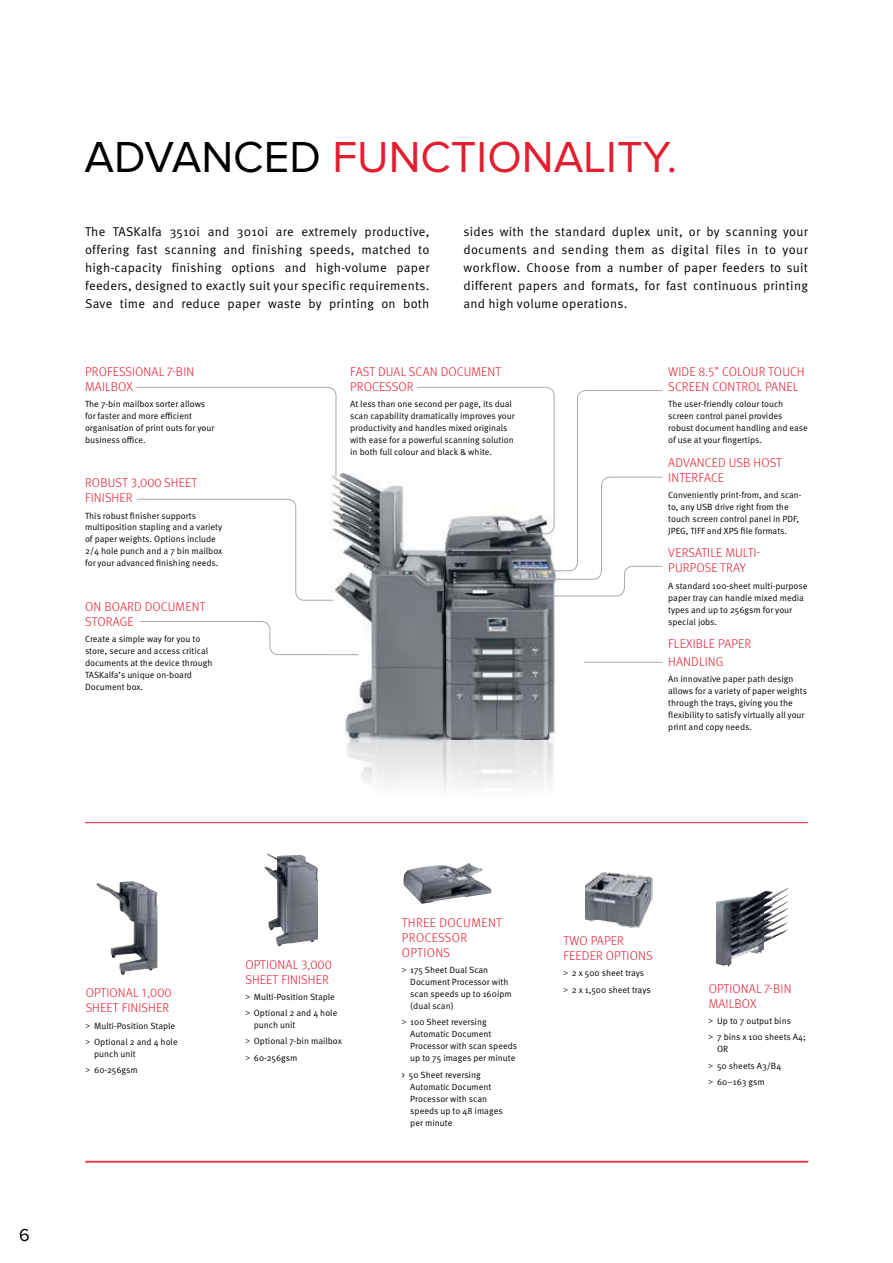
<style>
.page{position:relative;width:893px;height:1263px;background:#fff}
.page>*{position:absolute;margin:0;border:0;box-sizing:border-box;transform-origin:0 0}
.t1{font:45px "Proxima Nova";color:#e31e30}
.t2{font:45px "Proxima Nova";color:#000}
.t3{font:18px "Proxima Nova";color:#000}
.t4{font:12.75px/18px "Meta Pro Norm";letter-spacing:.02em;color:#000;text-align:justify}
.t5{font:300 12.75px/15px "Meta Pro";letter-spacing:.01em;color:#e31e30}
.t6{font:300 12.75px/15px "Meta Pro";letter-spacing:.03em;color:#e31e30}
.t7{font:9px/12px "Meta Pro Norm";color:#000}
.s1{font-family:"Proxima Nova"}
</style>
<div class="page">
<img style="left:96px;top:881px;width:62px;height:94px">
<hr style="left:86px;top:1161px;width:722px;height:1px;background:#e31e30">
<img style="left:264px;top:854px;width:54px;height:92px">
<img style="left:403px;top:863px;width:88px;height:41px">
<img style="left:585px;top:872px;width:68px;height:56px">
<img style="left:716px;top:888px;width:72px;height:78px">
<hr style="left:85px;top:822px;width:723px;height:1px;background:#e31e30">
<img style="left:330px;top:473px;width:225px;height:256px">
<img style="left:331px;top:729px;width:229px;height:95px">
<hr style="left:85px;top:1162px;width:723px;height:1px;background:#e31e30">
<svg style="left:136px;top:387px;width:201px;height:90px"></svg>
<svg style="left:137px;top:498px;width:197px;height:103px"></svg>
<svg style="left:139px;top:621px;width:220px;height:34px"></svg>
<svg style="left:416px;top:387px;width:247px;height:210px"></svg>
<hr style="left:584px;top:662px;width:79px;height:1px;background:#a7a9ac">
<h1 class="t2" style="left:84px;top:131px;width:118px">AD VANCED</h1>
<h1 class="t1" style="left:332px;top:131px;width:52px">FUNCTIONALITY</h1>
<h1 class="t1" style="left:667px;top:131px;width:12px">.</h1>
<p class="t4" style="left:85px;top:222px;width:346px">The TASKalfa 3510i and 3010i are extremely productive, offering fast scanning and finishing speeds, matched to high-capacity finishing options and high-volume paper feeders, designed to exactly suit your specific requirements.<br>Save time and reduce paper waste by printing on both</p>
<p class="t4" style="left:463px;top:222px;width:346px">sides with the standard duplex unit, or by scanning your documents and sending them as digital files in to your workflow. Choose from a number of paper feeders to suit different papers and formats, for fast continuous printing and high volume operations.</p>
<h3 class="t5" style="left:85px;top:363px;width:34px">PROFESSI</h3>
<h3 class="t5" style="left:135px;top:363px;width:61px">ONAL 7-BI N</h3>
<h3 class="t5" style="left:85px;top:378px;width:8px">MAILB</h3>
<h3 class="t5" style="left:118px;top:378px;width:16px">OX</h3>
<p class="t7" style="left:85px;top:397px;width:131px">The 7-bin mailbox sorter allows for faster and more efficient organisation of print outs for your business office.</p>
<h3 class="t5" style="left:85px;top:475px;width:23px">ROBUST</h3>
<h3 class="t5" style="left:131px;top:475px;width:55px">3,000 SHEET</h3>
<h3 class="t5" style="left:85px;top:490px;width:42px">FINISHER</h3>
<p class="t7" style="left:85px;top:509px;width:139px">This robust finisher supports multiposition stapling and a variety of paper weights. Options include 2/4 hole punch and a 7 bin mailbox for your advanced finishing needs.</p>
<h3 class="t5" style="left:85px;top:598px;width:92px">ON BOARD DOCUME</h3>
<h3 class="t5" style="left:192px;top:598px;width:15px">NT</h3>
<h3 class="t5" style="left:85px;top:613px;width:49px">STORAGE</h3>
<p class="t7" style="left:85px;top:632px;width:129px">Create a simple way for you to store, secure and access critical documents at the device through<br>TASKalfa’s unique on-board<br>Document box.</p>
<h3 class="t5" style="left:350px;top:363px;width:13px">FAST</h3>
<h3 class="t5" style="left:378px;top:363px;width:16px">DUAL</h3>
<h3 class="t5" style="left:409px;top:363px;width:64px">SCAN DOCUME</h3>
<h3 class="t5" style="left:488px;top:363px;width:15px">NT</h3>
<h3 class="t5" style="left:350px;top:378px;width:63px">PROCESSOR</h3>
<p class="t7" style="left:350px;top:397px;width:166px">At less than one second per page, its dual scan capability dramatically improves your productivity and handles mixed originals with ease for a powerful scanning solution in both full colour and black &amp; white.</p>
<h3 class="t5" style="left:668px;top:363px;width:138px">WI DE 8.5” COLOUR TOUCH<br>SCREEN CONTROL PANEL</h3>
<p class="t7" style="left:668px;top:397px;width:141px">The user-friendly colour touch screen control panel provides robust document handling and ease of use at your fingertips.</p>
<h3 class="t5" style="left:668px;top:454px;width:69px">ADVANCED USB</h3>
<h3 class="t5" style="left:753px;top:454px;width:24px">HOST</h3>
<h3 class="t5" style="left:668px;top:469px;width:56px">I NTERFACE</h3>
<p class="t7" style="left:668px;top:488px;width:135px">Conveniently print-from, and scan&shy;to, any US B drive right from the touch screen control panel in PDF,<br>JPEG, TIFF</p>
<p class="t7" style="left:707px;top:524px;width:82px">and XPS file formats.</p>
<h3 class="t5" style="left:668px;top:545px;width:14px">VERSATILE</h3>
<h3 class="t5" style="left:725px;top:545px;width:7px">MULTI</h3>
<h3 class="t5" style="left:757px;top:545px;width:5px">-</h3>
<h3 class="t5" style="left:668px;top:560px;width:60px">PURPOSE TRAY</h3>
<p class="t7" style="left:668px;top:579px;width:141px">A standard 100-sheet multi-purpose paper tray can handle mixed media types and up to 256gsm for your special jobs.</p>
<h3 class="t5" style="left:668px;top:636px;width:31px">FLEXIBLE</h3>
<h3 class="t5" style="left:668px;top:634px;width:77px;line-height:18px;text-indent:50px">PAPER<br>HANDLI NG</h3>
<p class="t7" style="left:668px;top:673px;width:140px">An innovative paper path design allows for a variety of paper weights through the trays, giving you the flexibility to satisfy virtually all your print and copy needs.</p>
<h3 class="t5" style="left:86px;top:985px;width:87px">OPTI ONAL 1,000<br>SHEET FINISHER</h3>
<p class="t7" style="left:86px;top:1017px;width:94px;line-height:16.2px"><span class="s1">&gt;</span> M ulti-Position Staple <span class="s1">&gt;</span> Optional 2 and 4 hole</p>
<p class="t7" style="left:86px;top:1045px;width:54px;line-height:16.2px;text-align:right">punch unit<br><span class="s1">&gt;</span> 60-256gsm</p>
<h2 class="t3" style="left:19px;top:1225px;width:12px">6</h2>
<h3 class="t5" style="left:245px;top:956px;width:88px">OPTI ONAL 3,000<br>SHEET FINISHER</h3>
<p class="t7" style="left:245px;top:988px;width:94px;line-height:16.2px"><span class="s1">&gt;</span> M ulti-Position Staple <span class="s1">&gt;</span> Optional 2 and 4 hole</p>
<p class="t7" style="left:245px;top:1016px;width:98px;line-height:16.2px;text-indent:9px">punch unit<br><span class="s1">&gt;</span> Optional 7-bin mailbox <span class="s1">&gt;</span> 60-256gsm</p>
<h3 class="t5" style="left:402px;top:914px;width:22px">THREE</h3>
<h3 class="t5" style="left:440px;top:914px;width:33px">DOCUME</h3>
<h3 class="t5" style="left:488px;top:914px;width:15px">NT</h3>
<h3 class="t6" style="left:402px;top:929px;width:65px">PROCESSOR<br>OPTIONS</h3>
<p class="t7" style="left:410px;top:963px;width:103px;text-indent:-9px"><span class="s1">&gt;</span> 175 Sheet Dual Scan<br>Document Processor with scan speeds up to 160ipm (dual scan)</p>
<p class="t7" style="left:410px;top:1015px;width:108px;text-indent:-9px"><span class="s1">&gt;</span> 100 Sheet reversing<br>Automatic Document<br>Processor with scan speeds up to 75 images per minute</p>
<p class="t7" style="left:410px;top:1068px;width:94px;text-indent:-9px">&gt; 50 Sheet reversing<br>Automatic Document<br>Processor with scan speeds up to 48 images per minute</p>
<h3 class="t5" style="left:563px;top:932px;width:90px">TWO PAPER<br>FEEDER OPTIONS</h3>
<p class="t7" style="left:563px;top:965px;width:89px;line-height:16.2px"><span class="s1">&gt;</span> 2 x 500 sheet trays <span class="s1">&gt;</span> 2 x 1,500 sheet trays</p>
<h3 class="t5" style="left:709px;top:980px;width:84px">OPTIONAL 7-BI N<br>MAILB</h3>
<h3 class="t5" style="left:742px;top:995px;width:16px">OX</h3>
<p class="t7" style="left:709px;top:1012px;width:99px;line-height:16.2px"><span class="s1">&gt;</span> U p to 7 output bins<br><span class="s1">&gt;</span> 7 bins x 100 sheets A4;</p>
<p class="t7" style="left:709px;top:1040px;width:74px;line-height:16.2px;text-indent:9px">OR<br><span class="s1">&gt;</span> 50 sheets A3/B4 <span class="s1">&gt;</span> 60–163 gsm</p>
</div>
